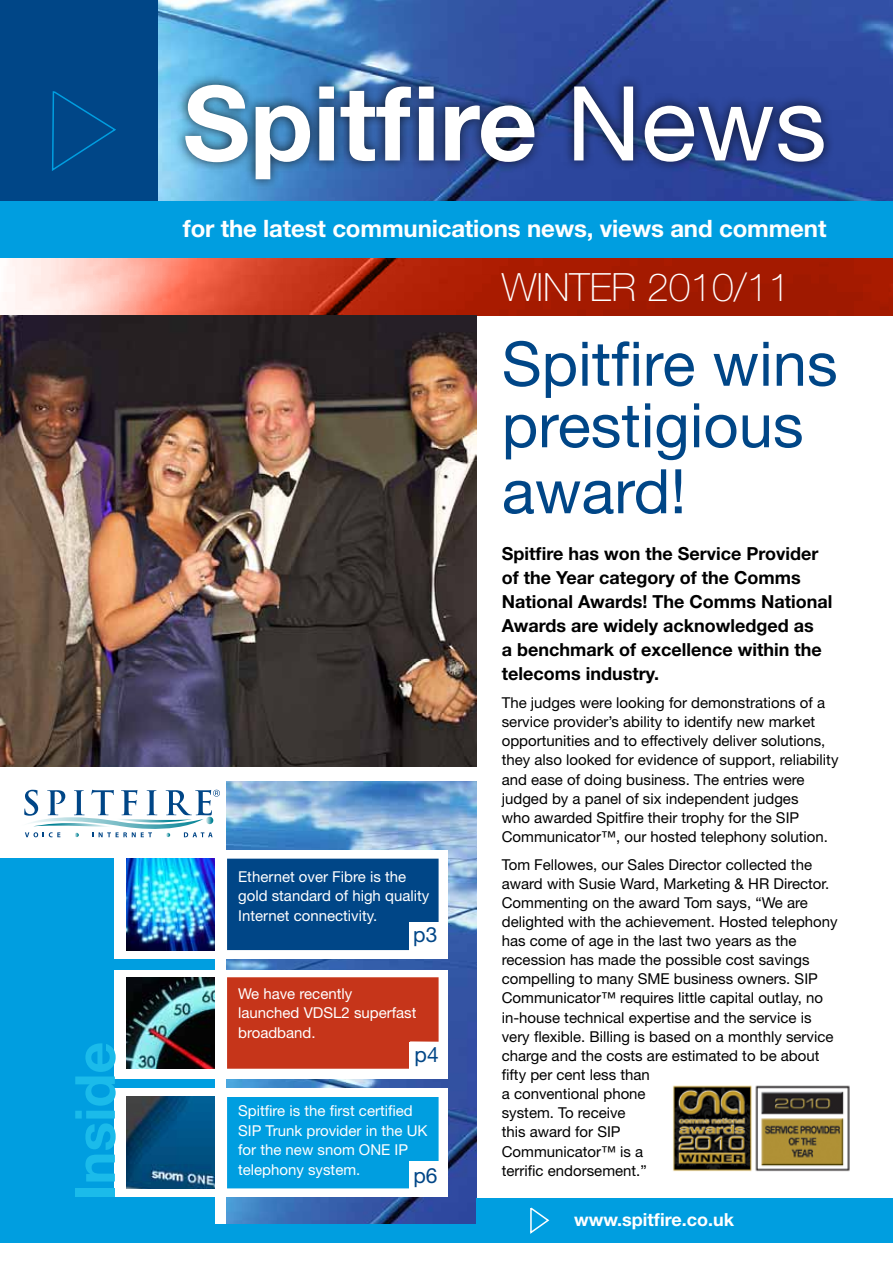
<style>
.page{position:relative;width:893px;height:1263px;background:#fff}
.page>*{position:absolute;margin:0;border:0;box-sizing:border-box;transform-origin:0 0}
.t1{font:700 103.5px "Helvetica Neue";color:#fff}
.t2{font:61.5px/63.8px "Helvetica Neue";color:#004687}
.t3{font:700 55.5px "Helvetica Neue";color:#1bbbea}
.t4{font:100 39px "Helvetica Neue";color:#fff}
.t5{font:700 24px "Helvetica Neue";letter-spacing:-.005em;color:#fff}
.t6{font:21px "Helvetica Neue";color:#004687}
.t7{font:700 18px/24px "Helvetica Neue";color:#000}
.t8{font:700 18px "Helvetica Neue";color:#fff}
.t9{font:15px/19px "Helvetica Neue";color:#000}
.t10{font:15px/19.5px "Helvetica Neue";color:#fff}
.s1{font-weight:400}
</style>
<div class="page">
<img style="left:157px;top:0;width:736px;height:201px">
<div style="left:0;top:0;width:157px;height:257px;background:#004687"></div>
<img style="left:227px;top:781px;width:250px;height:443px">
<div style="left:0;top:1224px;width:893px;height:19px;background:#009ee0"></div>
<div style="left:0;top:859px;width:215px;height:372px;background:#009ee0"></div>
<div style="left:477px;top:1198px;width:416px;height:39px;background:#009ee0"></div>
<div style="left:115px;top:851px;width:333px;height:108px;background:#fff"></div>
<div style="left:115px;top:970px;width:333px;height:108px;background:#fff"></div>
<div style="left:115px;top:1088px;width:333px;height:109px;background:#fff"></div>
<svg style="left:0;top:257px;width:893px;height:58px;background:#bc4832"></svg>
<svg style="left:52px;top:91px;width:64px;height:80px"></svg>
<div style="left:173px;top:72px;width:661px;height:117px;background:#000;opacity:.75"></div>
<svg style="left:24px;top:790px;width:196px;height:47px"></svg>
<svg style="left:530px;top:1207px;width:20px;height:27px"></svg>
<img style="left:127px;top:859px;width:88px;height:91px">
<img style="left:127px;top:977px;width:88px;height:92px">
<div style="left:227px;top:859px;width:212px;height:91px;background:#004687"></div>
<div style="left:227px;top:977px;width:212px;height:92px;background:#c6351a"></div>
<div style="left:227px;top:1097px;width:212px;height:91px;background:#009ee0"></div>
<img style="left:127px;top:1097px;width:88px;height:91px">
<img style="left:0;top:315px;width:477px;height:452px">
<img style="left:673px;top:1085px;width:177px;height:87px">
<div style="left:0;top:201px;width:893px;height:56px;background:#009ee0"></div>
<div style="left:409px;top:922px;width:36px;height:33px;background:#fff"></div>
<div style="left:409px;top:1042px;width:36px;height:33px;background:#fff"></div>
<div style="left:409px;top:1161px;width:36px;height:33px;background:#fff"></div>
<h3 class="t3" style="left:61px;top:1201px;width:161px;rotate:-90deg">Inside</h3>
<h1 class="t1" style="left:183px;top:60px;width:645px">Spitfire <span class="s1">News</span></h1>
<h3 class="t5" style="left:183px;top:214px;width:645px">for the latest communications news, views and comment</h3>
<h3 class="t4" style="left:502px;top:265px;width:290px">WINTER 2010/11</h3>
<p class="t10" style="left:238px;top:866px;width:193px">Ethernet over Fibre is the gold standard of high quality<br>Internet connectivity.</p>
<h3 class="t6" style="left:413px;top:922px;width:26px">p3</h3>
<p class="t10" style="left:238px;top:983px;width:180px">We have recently launched VDSL2 superfast broadband.</p>
<h3 class="t6" style="left:415px;top:1042px;width:26px">p4</h3>
<p class="t10" style="left:238px;top:1101px;width:191px">Spitfire is the first certified<br>SIP Trunk provider in the UK for the new snom ONE IP telephony system.</p>
<h3 class="t6" style="left:413px;top:1163px;width:26px">p6</h3>
<h2 class="t2" style="left:502px;top:331px;width:337px">Spitfire wins prestigious award!</h2>
<p class="t7" style="left:502px;top:542px;width:332px">Spitfire has won the Service Provider of the Year category of the Comms<br>National Awards! The Comms National<br>Awards are widely acknowledged as<br>a benchmark of excellence within the telecoms industry.</p>
<p class="t9" style="left:502px;top:693px;width:338px">The judges were looking for demonstrations of a service provider’s ability to identify new market opportunities and to effectively deliver solutions, they also looked for evidence of support, reliability and ease of doing business. The entries were judged by a panel of six independent judges<br>who awarded Spitfire their trophy for the SIP Communicator™, our hosted telephony solution.</p>
<p class="t9" style="left:502px;top:854px;width:337px">Tom Fellowes, our Sales Director collected the award with Susie Ward, Marketing &amp; HR Director.<br>Commenting on the award Tom says, “We are delighted with the achievement. Hosted telephony has come of age in the last two years as the recession has made the possible cost savings compelling to many SME business owners. SIP Communicator™ requires little capital outlay, no in-house technical expertise and the service is very flexible. Billing is based on a monthly service charge and the costs are estimated to be about fifty per cent less than<br>a conventional phone<br>system. To receive<br>this award for SIP<br>Communicator™ is a<br>terrific endorsement.”</p>
<p class="t8" style="left:574px;top:1209px;width:161px">www.spitfire.co.uk</p>
</div>
